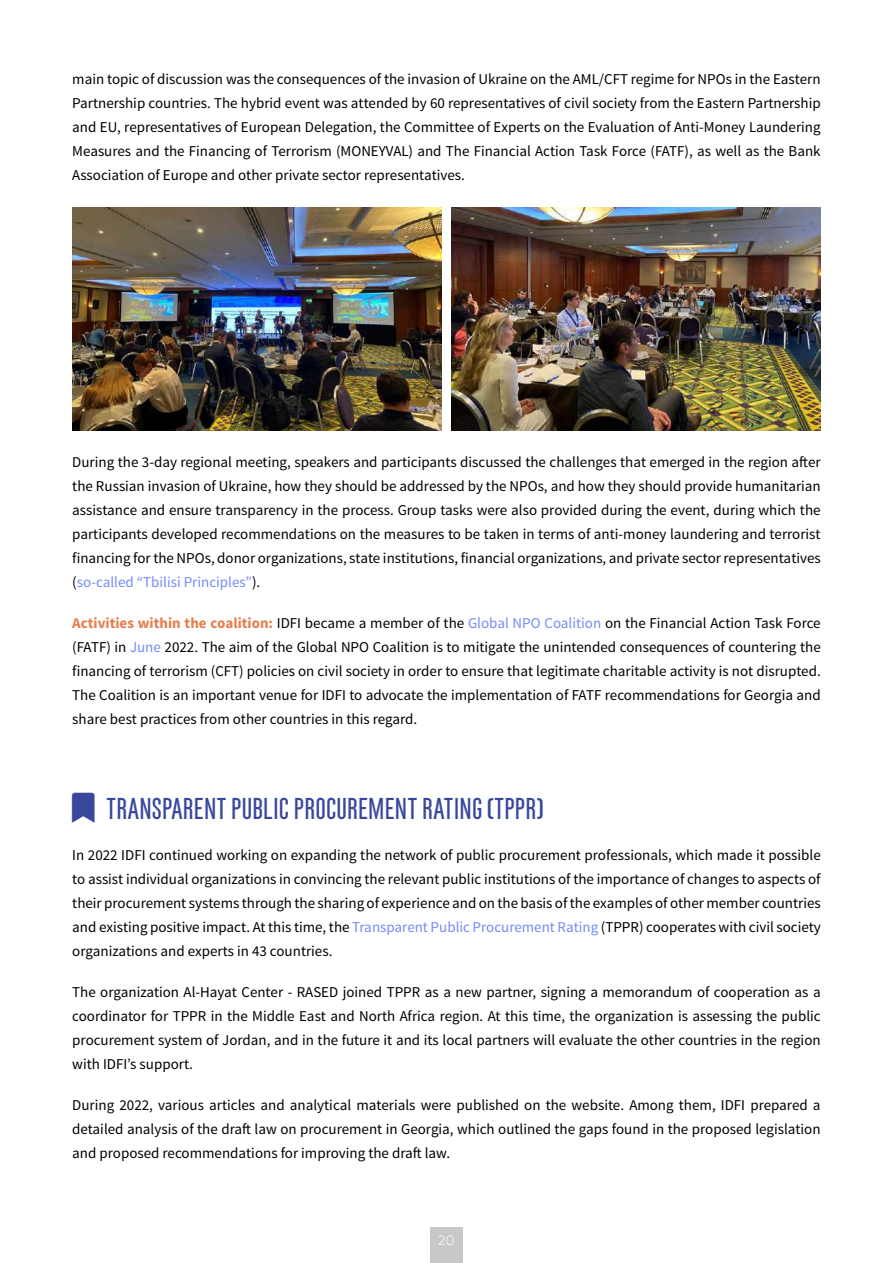
<style>
.page{position:relative;width:893px;height:1263px;background:#fff}
.page>*{position:absolute;margin:0;border:0;box-sizing:border-box;transform-origin:0 0}
.t1{font:500 30px "GL Gordeziani";color:#38479c}
.t2{font:15px/24px "Source Sans Pro";color:#000;text-align:justify}
.t3{font:300 13.5px "Gilroy";color:#fff}
.s1{color:#738cfa}
.s2{font-weight:700;color:#e67d4a}
</style>
<div class="page">
<div style="left:430px;top:1227px;width:33px;height:36px;background:#c7c8ca"></div>
<img style="left:72px;top:208px;width:369px;height:222px">
<img style="left:452px;top:208px;width:369px;height:222px">
<p class="t2" style="left:72px;top:67px;width:750px">main topic of discussion was the consequences of the invasion of Ukraine on the AML/CFT regime for NPOs in the Eastern Partnership countries. The hybrid event was attended by 60 representatives of civil society from the Eastern Partnership and EU, representatives of European Delegation, the Committee of Experts on the Evaluation of Anti-Money Laundering Measures and the Financing of Terrorism (MONEYVAL) and The Financial Action Task Force (FATF), as well as the Bank Association of Europe and other private sector representatives.</p>
<p class="t2" style="left:72px;top:450px;width:750px">During the 3-day regional meeting, speakers and participants discussed the challenges that emerged in the region after the Russian invasion of Ukraine, how they should be addressed by the NPOs, and how they should provide humanitarian assistance and ensure transparency in the process. Group tasks were also provided during the event, during which the participants developed recommendations on the measures to be taken in terms of anti-money laundering and terrorist financing for the NPOs, donor organizations, state institutions, financial organizations, and private sector representatives (<span class="s1">so-called “Tbilisi Principles”</span>).</p>
<p class="t2" style="left:72px;top:611px;width:750px"><span class="s2">Activities within the coalition:</span> IDFI became a member of the <span class="s1">Global NPO Coalition</span> on the Financial Action Task Force (FATF) in <span class="s1">June</span> 2022. The aim of the Global NPO Coalition is to mitigate the unintended consequences of countering the financing of terrorism (CFT) policies on civil society in order to ensure that legitimate charitable activity is not disrupted.<br>The Coalition is an important venue for IDFI to advocate the implementation of FATF recommendations for Georgia and share best practices from other countries in this regard.</p>
<h1 class="t1" style="left:106px;top:794px;width:439px">TRANSPARENT PUBLIC PROCUREMENT RATING (TPPR)</h1>
<p class="t2" style="left:72px;top:843px;width:750px">In 2022 IDFI continued working on expanding the network of public procurement professionals, which made it possible to assist individual organizations in convincing the relevant public institutions of the importance of changes to aspects of their procurement systems through the sharing of experience and on the basis of the examples of other member countries and existing positive impact. At this time, the <span class="s1">Transparent Public Procurement Rating</span> (TPPR) cooperates with civil society organizations and experts in 43 countries.</p>
<p class="t2" style="left:72px;top:980px;width:750px">The organization Al-Hayat Center - RASED joined TPPR as a new partner, signing a memorandum of cooperation as a coordinator for TPPR in the Middle East and North Africa region. At this time, the organization is assessing the public procurement system of Jordan, and in the future it and its local partners will evaluate the other countries in the region with IDFI’s support.</p>
<p class="t2" style="left:72px;top:1093px;width:750px">During 2022, various articles and analytical materials were published on the website. Among them, IDFI prepared a detailed analysis of the draft law on procurement in Georgia, which outlined the gaps found in the proposed legislation and proposed recommendations for improving the draft law.</p>
<p class="t3" style="left:438px;top:1232px;width:18px">20</p>
</div>
